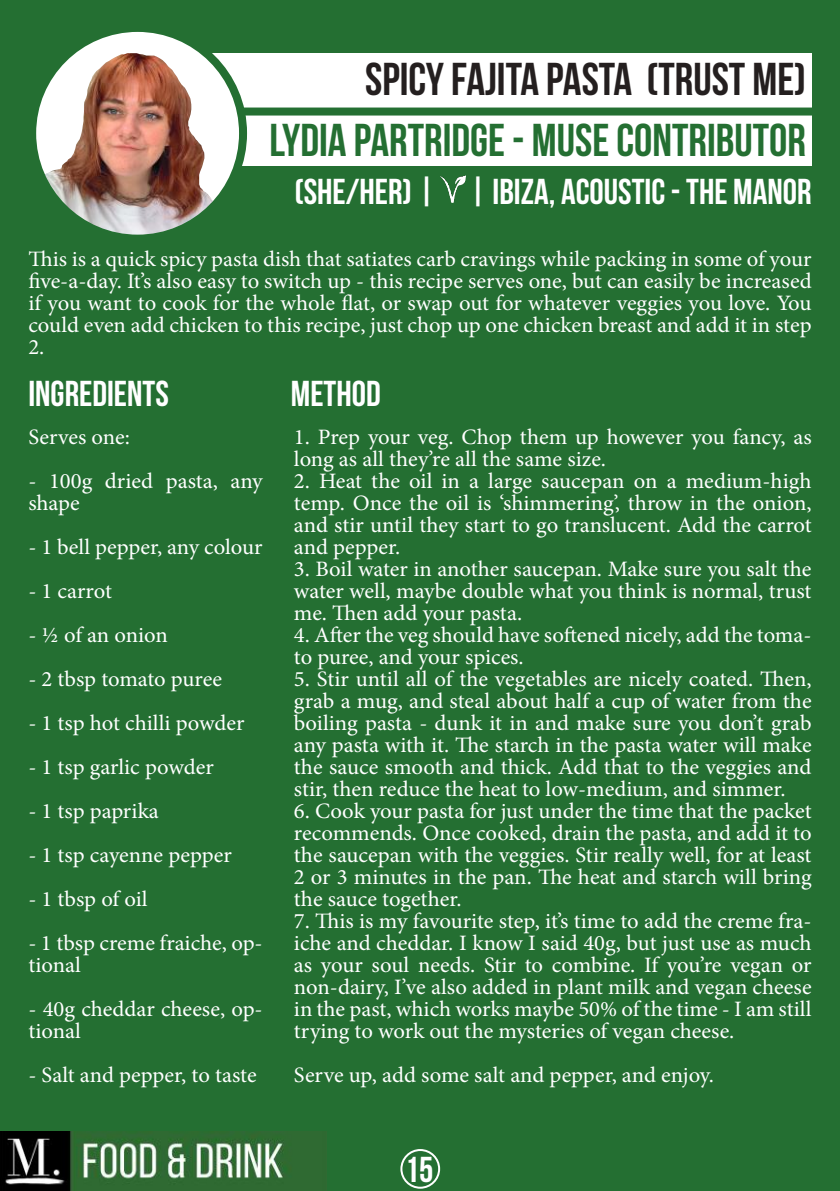
<style>
.page{position:relative;width:840px;height:1191px;background:#fff}
.page>*{position:absolute;margin:0;border:0;box-sizing:border-box;transform-origin:0 0}
.t1{font:46px "Bebas Neue";color:#246f32}
.t2{font:46px "Bebas Neue";color:#241f1f}
.t3{font:36px "Bebas Neue";color:#fff}
.t4{font:22px/22px "Minion Pro";letter-spacing:-.005em;color:#fff;text-align:justify}
</style>
<div class="page">
<div style="left:0;top:0;width:839px;height:1191px;background:#246f32"></div>
<div style="left:136px;top:53px;width:675px;height:113px;background:#fff"></div>
<img style="left:0;top:1131px;width:327px;height:59px">
<div style="left:187px;top:107px;width:633px;height:8px;background:#246f32"></div>
<svg style="left:32px;top:28px;width:211px;height:211px;fill:#fff"></svg>
<img style="left:40px;top:53px;width:174px;height:181px">
<div style="left:28px;top:24px;width:219px;height:219px;border:8px solid #246f32;border-radius:50%"></div>
<img style="left:440px;top:176px;width:25px;height:26px">
<div style="left:400px;top:1149px;width:40px;height:39px;border:2px solid #fff;border-radius:50%"></div>
<h1 class="t2" style="left:365px;top:54px;width:442px">SPICY FAJITA PASTA (TRUST ME)</h1>
<h1 class="t1" style="left:269px;top:115px;width:537px">LYDIA PARTRIDGE - MUSE CONTRIBUTOR</h1>
<h2 class="t3" style="left:294px;top:172px;width:518px">(SHE/HER) | | IBIZA, ACOUSTIC - THE MANOR</h2>
<p class="t4" style="left:28px;top:248px;width:784px">This is a quick spicy pasta dish that satiates carb cravings while packing in some of your five-a-day. It’s also easy to switch up - this recipe serves one, but can easily be increased if you want to cook for the whole flat, or swap out for whatever veggies you love. You could even add chicken to this recipe, just chop up one chicken breast and add it in step 2.</p>
<h2 class="t3" style="left:28px;top:373px;width:142px">INGREDIENTS</h2>
<h2 class="t3" style="left:291px;top:373px;width:91px">METHOD</h2>
<p class="t4" style="left:28px;top:426px;width:103px">Serves one:</p>
<p class="t4" style="left:28px;top:470px;width:236px">- 100g dried pasta, any shape</p>
<p class="t4" style="left:28px;top:536px;width:236px">- 1 bell pepper, any colour</p>
<p class="t4" style="left:28px;top:580px;width:85px">- 1 carrot</p>
<p class="t4" style="left:28px;top:624px;width:141px">- ½ of an onion</p>
<p class="t4" style="left:28px;top:668px;width:195px">- 2 tbsp tomato puree</p>
<p class="t4" style="left:28px;top:712px;width:217px">- 1 tsp hot chilli powder</p>
<p class="t4" style="left:28px;top:756px;width:187px">- 1 tsp garlic powder</p>
<p class="t4" style="left:28px;top:800px;width:132px">- 1 tsp paprika</p>
<p class="t4" style="left:28px;top:844px;width:205px">- 1 tsp cayenne pepper</p>
<p class="t4" style="left:28px;top:888px;width:121px">- 1 tbsp of oil</p>
<p class="t4" style="left:28px;top:932px;width:236px">- 1 tbsp creme fraiche, op&shy;tional</p>
<p class="t4" style="left:28px;top:998px;width:236px">- 40g cheddar cheese, op&shy;tional</p>
<p class="t4" style="left:28px;top:1064px;width:230px">- Salt and pepper, to taste</p>
<p class="t4" style="left:294px;top:426px;width:519px">1. Prep your veg. Chop them up however you fancy, as long as all they’re all the same size.</p>
<p class="t4" style="left:294px;top:470px;width:519px">2. Heat the oil in a large saucepan on a medium-high temp. Once the oil is ‘shimmering’, throw in the onion, and stir until they start to go translucent. Add the carrot and pepper.</p>
<p class="t4" style="left:294px;top:558px;width:519px">3. Boil water in another saucepan. Make sure you salt the water well, maybe double what you think is normal, trust me. Then add your pasta.</p>
<p class="t4" style="left:294px;top:624px;width:519px">4. After the veg should have softened nicely, add the toma&shy;to puree, and your spices.</p>
<p class="t4" style="left:294px;top:668px;width:519px">5. Stir until all of the vegetables are nicely coated. Then, grab a mug, and steal about half a cup of water from the boiling pasta - dunk it in and make sure you don’t grab any pasta with it. The starch in the pasta water will make the sauce smooth and thick. Add that to the veggies and stir, then reduce the heat to low-medium, and simmer.</p>
<p class="t4" style="left:294px;top:800px;width:519px">6. Cook your pasta for just under the time that the packet recommends. Once cooked, drain the pasta, and add it to the saucepan with the veggies. Stir really well, for at least 2 or 3 minutes in the pan. The heat and starch will bring the sauce together.</p>
<p class="t4" style="left:294px;top:910px;width:519px">7. This is my favourite step, it’s time to add the creme fra&shy;iche and cheddar. I know I said 40g, but just use as much as your soul needs. Stir to combine. If you’re vegan or non-dairy, I’ve also added in plant milk and vegan cheese in the past, which works maybe 50% of the time - I am still trying to work out the mysteries of vegan cheese.</p>
<p class="t4" style="left:294px;top:1064px;width:421px">Serve up, add some salt and pepper, and enjoy.</p>
<h2 class="t3" style="left:404px;top:1149px;width:30px">15</h2>
</div>
